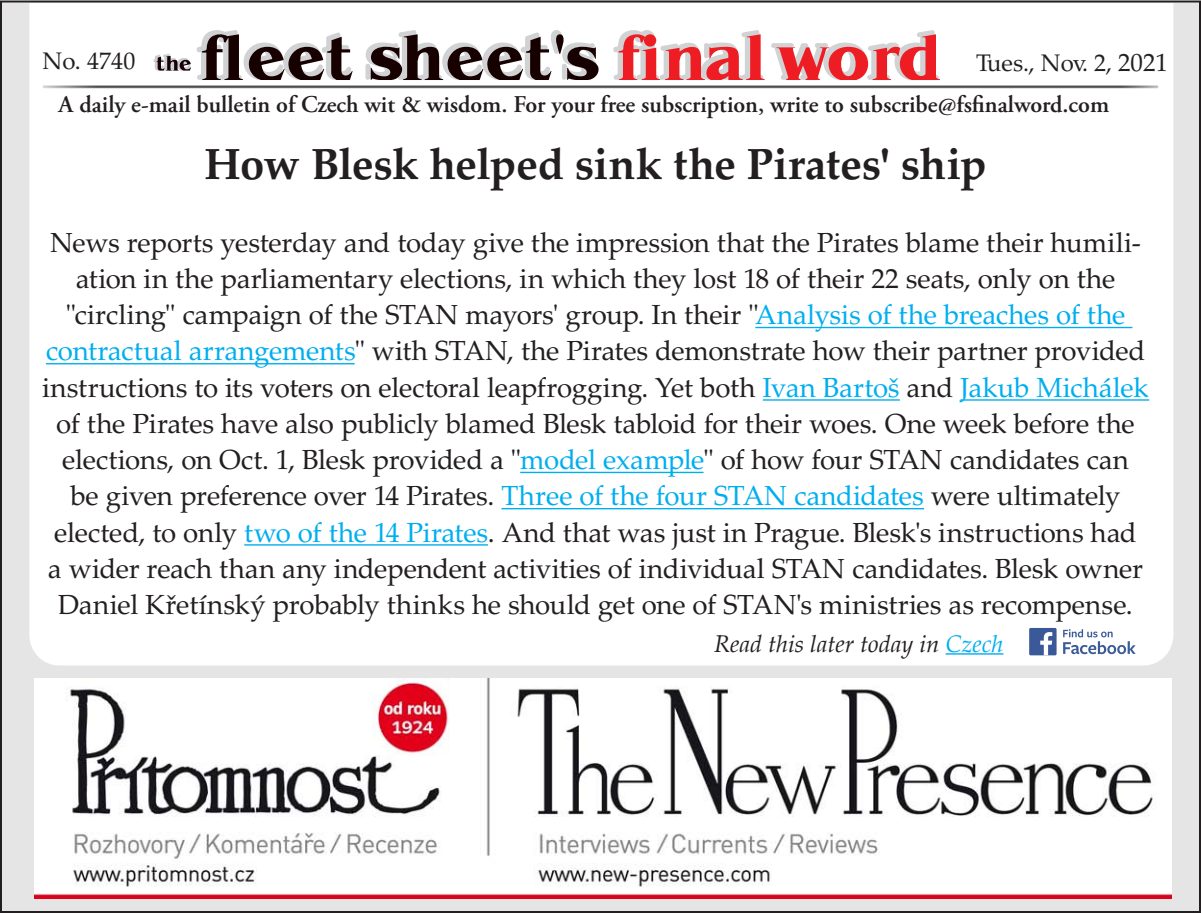
<style>
.page{position:relative;width:1201px;height:913px;background:#fff}
.page>*{position:absolute;margin:0;border:0;box-sizing:border-box;transform-origin:0 0}
.t1{font:700 43.6px "Palatino LTCE";letter-spacing:-.01em;color:#231f20}
.t2{font:27.6px/36.2px "Palatino LTCE";letter-spacing:-.01em;color:#231f20;text-align:center}
.t3{font:600 24px "Adobe Garamond Pro";color:#231f20}
.t4{font:italic 24px "Palatino";color:#231f20}
.t5{font:24px "Palatino LTCE";color:#231f20}
.s1{font-size:25px}
.s2{color:#00aeef}
</style>
<div class="page">
<div style="left:1px;top:1px;width:1198px;height:910px;background:#e5e5e5"></div>
<div style="left:28px;top:1px;width:1146px;height:665px;background:#fff"></div>
<img style="left:40px;top:83px;width:1120px;height:7px">
<svg style="left:153px;top:30px;width:446px;height:50px;background:#aaa3a4"></svg>
<svg style="left:611px;top:30px;width:328px;height:50px;background:#eda0a3"></svg>
<hr style="left:945px;top:653px;width:58px;height:1px;background:#00aeef">
<svg style="left:1062px;top:629px;width:73px;height:25px;background:#c8d1e2"></svg>
<div style="left:1028px;top:627px;width:28px;height:28px;background:#3b5998;border-radius:2px"></div>
<svg style="left:1040px;top:632px;width:12px;height:23px"></svg>
<hr style="left:755px;top:327px;width:377px;height:1px;background:#00aeef">
<hr style="left:46px;top:363px;width:308px;height:1px;background:#00aeef">
<hr style="left:762px;top:399px;width:137px;height:1px;background:#00aeef">
<hr style="left:960px;top:399px;width:189px;height:1px;background:#00aeef">
<hr style="left:520px;top:471px;width:183px;height:2px;background:#00aeef">
<hr style="left:501px;top:508px;width:422px;height:1px;background:#00aeef">
<hr style="left:244px;top:544px;width:244px;height:1px;background:#00aeef">
<img style="left:35px;top:678px;width:1136px;height:220px">
<p class="t5" style="left:42px;top:47px;width:94px">No. 4740</p>
<p class="t5" style="left:976px;top:49px;width:193px">Tues., Nov. 2, <span class="s1">2021</span></p>
<p class="t3" style="left:59px;top:90px;width:1051px">A daily e-mail bulletin of Czech wit &amp; wisdom. For your free subscription, write to subscribe@fsfinalword.com</p>
<p class="t1" style="left:205px;top:138px;width:783px">How Blesk helped sink the Pirates' ship</p>
<p class="t2" style="left:42px;top:224px;width:1108px">News reports yesterday and today give the impression that the Pirates blame their humili&shy;ation in the parliamentary elections, in which they lost 18 of their 22 seats, only on the "circling" campaign of the STAN mayors' group. In their "<span class="s2">Analysis of the breaches of the contractual arrangements</span>" with STAN, the Pirates demonstrate how their partner provided instructions to its voters on electoral leapfrogging. Yet both <span class="s2">Ivan Bartoš</span> and <span class="s2">Jakub Michálek </span>of the Pirates have also publicly blamed Blesk tabloid for their woes. One week before the elections, on Oct. 1, Blesk provided a "<span class="s2">model example</span>" of how four STAN candidates can<br>be given preference over 14 Pirates. <span class="s2">Three of the four STAN candidates</span> were ultimately elected, to only <span class="s2">two of the 14 Pirates</span>. And that was just in Prague. Blesk's instructions had<br>a wider reach than any independent activities of individual STAN candidates. Blesk owner Daniel Křetínský probably thinks he should get one of STAN's ministries as recompense.</p>
<p class="t4" style="left:714px;top:623px;width:291px">Read this later today in <span class="s2">Czech</span></p>
</div>
